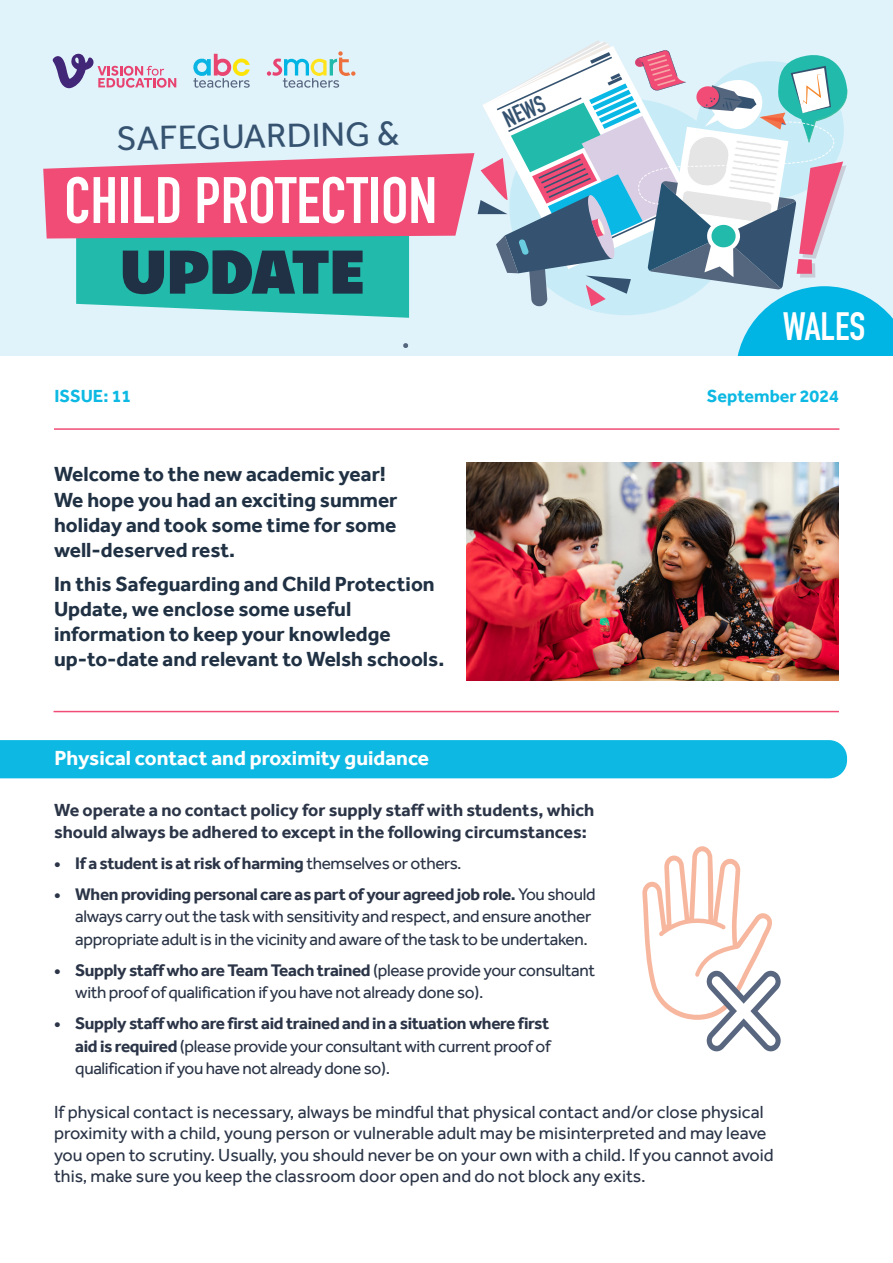
<style>
.page{position:relative;width:893px;height:1263px;background:#fff}
.page>*{position:absolute;margin:0;border:0;box-sizing:border-box;transform-origin:0 0}
.t1{font:700 64.5px "DIN Condensed";color:#fff}
.t2{font:700 61.5px "Walrus";letter-spacing:-.015em;color:#203145}
.t3{font:700 39px "DIN Condensed";color:#fff}
.Section_Titles{font:34.5px "Effra";color:#355370}
.t4{font:700 24px "DIN Condensed";color:#355370}
.t5{font:700 21px/25.2px "Effra";color:#203144}
.t6{font:700 21px "Effra";color:#fff}
.t7{font:18px/21.6px "Effra";color:#2b3547}
.t8{font:700 18px/21.6px "Effra";color:#2b3547}
.t9{font:700 18px "Effra";color:#0db9e3}
.t10{font:17.25px/22.5px "Effra";letter-spacing:-.02em;color:#2b3547}
.t11{font:700 17.25px "Effra";letter-spacing:-.02em;color:#2b3547}
.s1{font-weight:400}
.s2{font-weight:700}
</style>
<div class="page">
<hr style="left:54px;top:428px;width:785px;height:2px;background:#f04c76">
<hr style="left:54px;top:711px;width:785px;height:1px;background:#f04c76">
<div style="left:0;top:0;width:893px;height:355px;background:#e0f2fa"></div>
<div style="left:0;top:740px;width:847px;height:38px;background:#0db9e3"></div>
<img style="left:466px;top:462px;width:373px;height:219px">
<svg style="left:642px;top:846px;width:139px;height:205px"></svg>
<svg style="left:43px;top:41px;width:850px;height:314px"></svg>
<p class="Section_Titles" style="left:116px;top:118px;width:284px;rotate:-1deg">SAFEGUARDING &amp;</p>
<p class="t1" style="left:64px;top:157px;width:374px">CHILD PROTECTION</p>
<p class="t2" style="left:120px;top:233px;width:247px">UPDATE</p>
<p class="t9" style="left:54px;top:385px;width:78px">ISSUE: 11</p>
<p class="t5" style="left:54px;top:461px;width:345px">Welcome to the new academic year!<br>We hope you had an exciting summer holiday and took some time for some well-deserved rest.</p>
<p class="t5" style="left:54px;top:571px;width:392px">In this Safeguarding and Child Protection Update, we enclose some useful information to keep your knowledge up-to-date and relevant to Welsh schools.</p>
<p class="t6" style="left:54px;top:746px;width:376px">Physical contact and proximity guidance</p>
<p class="t4" style="left:498px;top:105px;width:45px;rotate:-24deg">NEWS</p>
<p class="t3" style="left:783px;top:300px;width:84px">WALES</p>
<p class="t9" style="left:707px;top:385px;width:134px">September 2024</p>
<p class="t8" style="left:54px;top:799px;width:542px">We operate a no contact policy for supply staff with students, which should always be adhered to except in the following circumstances:</p>
<p class="t11" style="left:54px;top:852px;width:409px">• If a student is at risk of harming <span class="s1">themselves or others.</span></p>
<p class="t10" style="left:75px;top:882px;width:522px;text-indent:-21px"><span class="s2">• When providing personal care as part of your agreed job role.</span> You should always carry out the task with sensitivity and respect, and ensure another appropriate adult is in the vicinity and aware of the task to be undertaken.</p>
<p class="t10" style="left:75px;top:958px;width:521px;text-indent:-21px"><span class="s2">• Supply staff who are Team Teach trained</span> (please provide your consultant with proof of qualification if you have not already done so).</p>
<p class="t10" style="left:75px;top:1012px;width:477px;text-align:justify;text-indent:-21px"><span class="s2">• Supply staff who are first aid trained and in a situation where first aid is required</span> (please provide your consultant with current proof of qualification if you have not already done so).</p>
<p class="t7" style="left:54px;top:1101px;width:721px">If physical contact is necessary, always be mindful that physical contact and/or close physical proximity with a child, young person or vulnerable adult may be misinterpreted and may leave you open to scrutiny. Usually, you should never be on your own with a child. If you cannot avoid this, make sure you keep the classroom door open and do not block any exits.</p>
</div>
